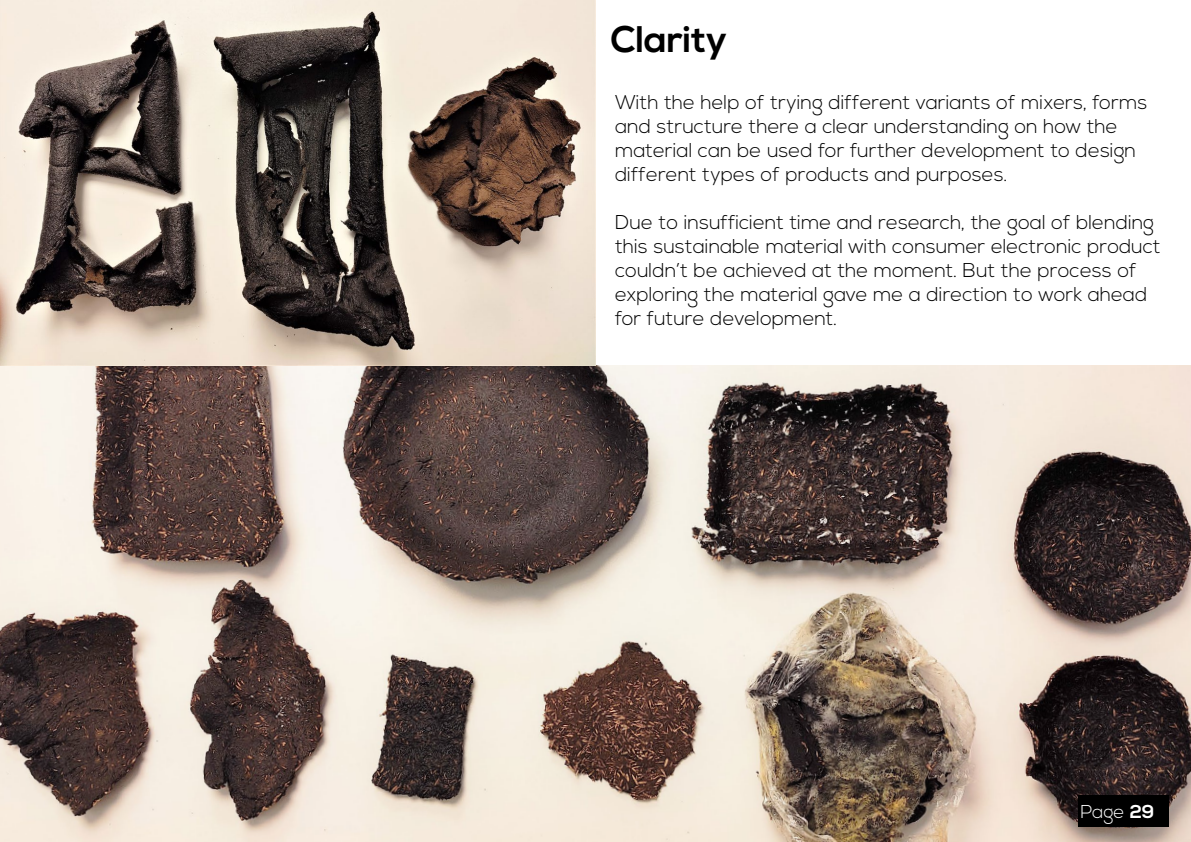
<style>
.page{position:relative;width:1191px;height:842px;background:#fff}
.page>*{position:absolute;margin:0;border:0;box-sizing:border-box;transform-origin:0 0}
.t1{font:700 37px "Nexa";color:#000}
.t2{font:300 20px/24px "Nexa";color:#000}
.t3{font:300 18.6px "Nexa";color:#fff}
.s1{font-weight:700}
</style>
<div class="page">
<img style="left:0;top:366px;width:1191px;height:476px">
<img style="left:0;top:0;width:595px;height:366px">
<div style="left:1078px;top:795px;width:91px;height:32px;background:#000"></div>
<h1 class="t1" style="left:610px;top:18px;width:118px">Clarity</h1>
<p class="t2" style="left:615px;top:91px;width:534px">With the help of trying different variants of mixers, forms and structure there a clear understanding on how the material can be used for further development to design different types of products and purposes.</p>
<p class="t2" style="left:615px;top:211px;width:547px">Due to insufficient time and research, the goal of blending this sustainable material with consumer electronic product couldn’t be achieved at the moment. But the process of exploring the material gave me a direction to work ahead for future development.</p>
<p class="t3" style="left:1080px;top:801px;width:76px">Page <span class="s1">29</span></p>
</div>
